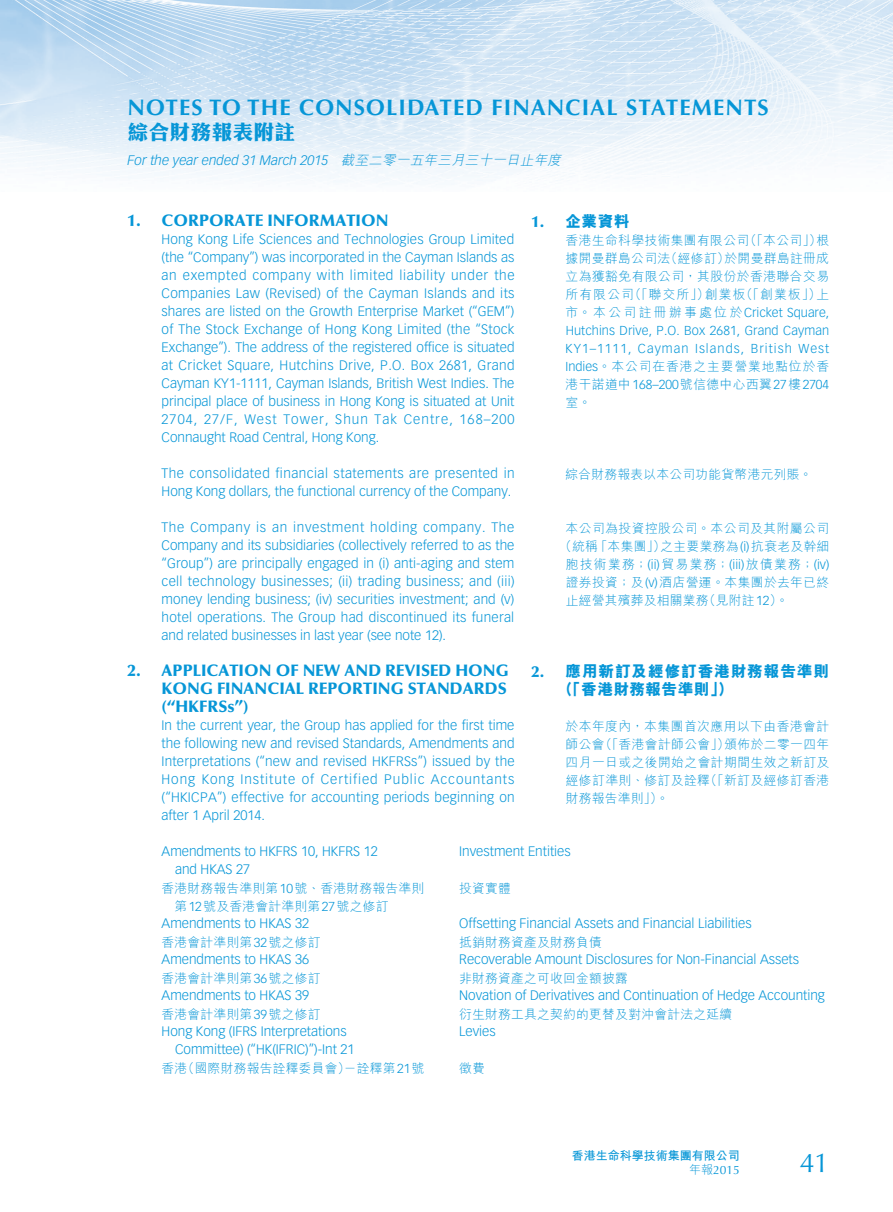
<style>
.page{position:relative;width:893px;height:1212px;background:#fff}
.page>*{position:absolute;margin:0;border:0;box-sizing:border-box;transform-origin:0 0}
.t1{font:27px "Optima LT Std";color:#0696d7}
.t2{font:700 22.5px "Optima LT Std";letter-spacing:.05em;color:#0696d7}
.t3{font:900 21px "M Sung Gold HK";color:#0696d7}
.t4{font:900 16.5px/18px "Optima LT Std";color:#0696d7;text-align:justify}
.t5{font:800 15.75px/18px "M Hei HK";letter-spacing:.05em;color:#0696d7}
.t6{font:300 13.5px/18px "Vectora LT Std";color:#0696d7;text-align:justify}
.t7{font:300 13.5px/18px "Vectora LT Std";letter-spacing:.035em;color:#0696d7}
.t8{font:italic 300 13.5px "Vectora LT Std";color:#0696d7}
.t9{font:300 12.75px/18px "M Hei HK";letter-spacing:.025em;color:#0696d7;text-align:justify}
.t10{font:300 12.75px/18px "Vectora LT Std";letter-spacing:.085em;color:#0696d7;text-align:justify}
.t11{font:300 12.75px "M Hei HK";letter-spacing:.105em;color:#0696d7}
.t12{font:700 12px "M Hei HK";color:#0696d7}
.t13{font:12px "Optima LT Std";color:#0696d7}
.s1{font-family:"M Hei HK"}
.s2{font-family:"Optima LT Std";font-weight:900}
.s3{font-family:"Vectora LT Std"}
.s4{font-family:"M Hei HK";font-weight:300}
</style>
<div class="page">
<img style="left:0;top:0;width:893px;height:185px">
<h2 class="t2" style="left:128px;top:94px;width:643px">NOTES TO THE CONSOLIDATED FINANCIAL STATEMENTS</h2>
<p class="t8" style="left:128px;top:152px;width:438px">For the year ended 31 March 2015 <span class="s1">截至二零一五年三月三十一日止年度</span></p>
<h3 class="t3" style="left:128px;top:121px;width:169px">綜合財務報表附註</h3>
<p class="t5" style="left:531px;top:212px;width:99px"><span class="s2">1.</span> 企業資料</p>
<p class="t9" style="left:565px;top:231px;width:265px">香港生命科學技術集團有限公司（「本公司」）根據開曼群島公司法（經修訂）於開曼群島註冊成立為獲豁免有限公司，其股份於香港聯合交易所有限公司（「聯交所」）創業板（「創業板」）上</p>
<p class="t10" style="left:565px;top:303px;width:265px"><span class="s1">市。本公司註冊辦事處位於</span>Cricket Square, Hutchins Drive, P.O. Box 2681, Grand Cayman KY1–1111, Cayman Islands, British West</p>
<p class="t9" style="left:566px;top:357px;width:265px"><span class="s3">Indies</span>。本公司在香港之主要營業地點位於香港干諾道中<span class="s3">168–200</span>號信德中心西翼<span class="s3">27</span>樓<span class="s3">2704</span>室。</p>
<p class="t4" style="left:128px;top:212px;width:262px">1. CORPORATE INFORMATION</p>
<p class="t6" style="left:162px;top:231px;width:355px">Hong Kong Life Sciences and Technologies Group Limited (the “Company”) was incorporated in the Cayman Islands as an exempted company with limited liability under the Companies Law (Revised) of the Cayman Islands and its shares are listed on the Growth Enterprise Market (“GEM”) of The Stock Exchange of Hong Kong Limited (the “Stock Exchange”). The address of the registered office is situated at Cricket Square, Hutchins Drive, P.O. Box 2681, Grand Cayman KY1-1111, Cayman Islands, British West Indies. The principal place of business in Hong Kong is situated at Unit 2704, 27/F, West Tower, Shun Tak Centre, 168–200<br>Connaught Road Central, Hong Kong.</p>
<p class="t7" style="left:162px;top:465px;width:355px">The consolidated financial statements are presented in<br>Hong Kong dollars, the functional currency of the Company.</p>
<p class="t6" style="left:162px;top:519px;width:354px">The Company is an investment holding company. The Company and its subsidiaries (collectively referred to as the “Group”) are principally engaged in (i) anti-aging and stem cell technology businesses; (ii) trading business; and (iii) money lending business; (iv) securities investment; and (v) hotel operations. The Group had discontinued its funeral and related businesses in last year (see note 12).</p>
<p class="t4" style="left:162px;top:662px;width:349px;text-indent:-34px">2. APPLICATION OF NEW AND REVISED HONG KONG FINANCIAL REPORTING STANDARDS (“HKFRSs”)</p>
<p class="t6" style="left:162px;top:717px;width:355px">In the current year, the Group has applied for the first time the following new and revised Standards, Amendments and Interpretations (“new and revised HKFRSs”) issued by the Hong Kong Institute of Certified Public Accountants (“HKICPA”) effective for accounting periods beginning on after 1 April 2014.</p>
<p class="t6" style="left:175px;top:843px;width:204px;text-indent:-14px">Amendments to HKFRS 10, HKFRS 12 and HKAS 27</p>
<p class="t6" style="left:459px;top:843px;width:113px">Investment Entities</p>
<p class="t9" style="left:174px;top:879px;width:251px;text-indent:-13px">香港財務報告準則第<span class="s3">10</span>號、香港財務報告準則第<span class="s3">12</span>號及香港會計準則第<span class="s3">27</span>號之修訂</p>
<p class="t9" style="left:459px;top:879px;width:53px">投資實體</p>
<p class="t6" style="left:162px;top:915px;width:149px">Amendments to HKAS 32</p>
<p class="t6" style="left:459px;top:915px;width:294px">Offsetting Financial Assets and Financial Liabilities</p>
<p class="t9" style="left:162px;top:933px;width:160px">香港會計準則第<span class="s3">32</span>號之修訂</p>
<p class="t9" style="left:459px;top:933px;width:144px">抵銷財務資產及財務負債</p>
<p class="t6" style="left:162px;top:951px;width:149px">Amendments to HKAS 36</p>
<p class="t6" style="left:459px;top:951px;width:341px">Recoverable Amount Disclosures for Non-Financial Assets</p>
<p class="t9" style="left:162px;top:969px;width:160px">香港會計準則第<span class="s3">36</span>號之修訂</p>
<p class="t9" style="left:459px;top:969px;width:170px">非財務資產之可收回金額披露</p>
<p class="t6" style="left:162px;top:987px;width:149px">Amendments to HKAS 39</p>
<p class="t6" style="left:459px;top:987px;width:367px">Novation of Derivatives and Continuation of Hedge Accounting</p>
<p class="t9" style="left:162px;top:1005px;width:160px">香港會計準則第<span class="s3">39</span>號之修訂</p>
<p class="t9" style="left:459px;top:1005px;width:274px">衍生財務工具之契約的更替及對沖會計法之延續</p>
<p class="t6" style="left:175px;top:1023px;width:181px;text-indent:-14px">Hong Kong (IFRS Interpretations<br>Committee) (“HK(IFRIC)”)-Int 21</p>
<p class="t6" style="left:459px;top:1023px;width:38px">Levies</p>
<p class="t9" style="left:162px;top:1059px;width:265px">香港（國際財務報告詮釋委員會）－詮釋第<span class="s3">21</span>號</p>
<p class="t9" style="left:459px;top:1059px;width:27px">徵費</p>
<p class="t9" style="left:566px;top:465px;width:248px">綜合財務報表以本公司功能貨幣港元列賬。</p>
<p class="t9" style="left:566px;top:519px;width:265px">本公司為投資控股公司。本公司及其附屬公司</p>
<p class="t9" style="left:559px;top:537px;width:272px">（統稱「本集團」）之主要業務為<span class="s3">(i)</span>抗衰老及幹細</p>
<p class="t11" style="left:566px;top:557px;width:265px">胞技術業務；<span class="s3">(ii)</span>貿易業務；<span class="s3">(iii)</span>放債業務；<span class="s3">(iv)</span></p>
<p class="t9" style="left:566px;top:573px;width:265px">證券投資；及<span class="s3">(v)</span>酒店營運。本集團於去年已終</p>
<p class="t9" style="left:566px;top:591px;width:224px">止經營其殯葬及相關業務（見附註<span class="s3">12</span>）。</p>
<p class="t5" style="left:558px;top:662px;width:273px;text-indent:-26px"><span class="s2">2.</span> 應用新訂及經修訂香港財務報告準則（「香港財務報告準則」）</p>
<p class="t9" style="left:566px;top:717px;width:265px">於本年度內，本集團首次應用以下由香港會計師公會（「香港會計師公會」）頒佈於二零一四年四月一日或之後開始之會計期間生效之新訂及經修訂準則、修訂及詮釋（「新訂及經修訂香港財務報告準則」）。</p>
<p class="t12" style="left:572px;top:1147px;width:169px">香港生命科學技術集團有限公司</p>
<p class="t13" style="left:689px;top:1162px;width:52px"><span class="s4">年報</span>2015</p>
<h1 class="t1" style="left:800px;top:1147px;width:31px">41</h1>
</div>
